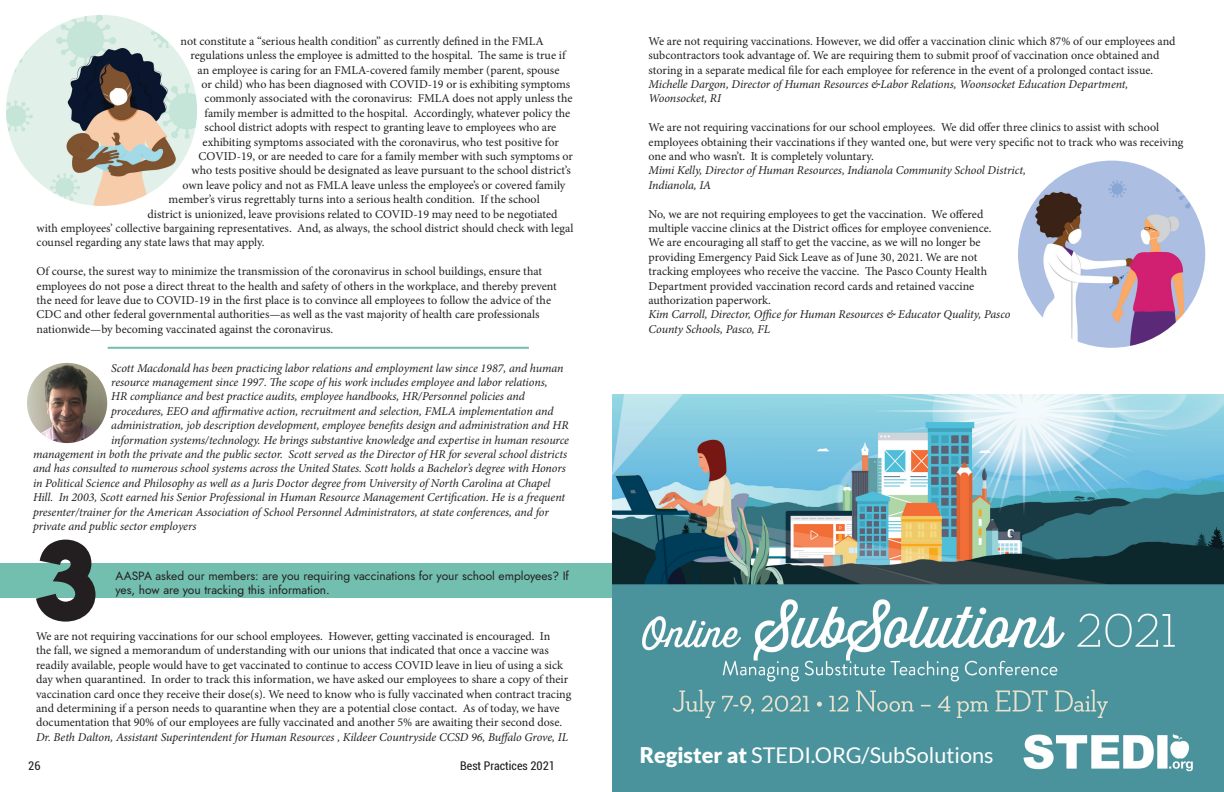
<style>
.page{position:relative;width:1224px;height:792px;background:#fff}
.page>*{position:absolute;margin:0;border:0;box-sizing:border-box;transform-origin:0 0}
.t1{font:21.7px "Lato";color:#fff}
.t2{font:12px/14.4px "Minion Pro";color:#231f20}
.t3{font:italic 12px/14.4px "Minion Pro";letter-spacing:-.01em;color:#231f20}
.t4{font:12px/14.4px "Jost";color:#231f20}
.t5{font:condensed 12px "Roboto";color:#231f20}
.s1{font-style:italic}
.s2{font-weight:900}
</style>
<div class="page">
<div style="left:0;top:563px;width:612px;height:35px;background:#72beaf"></div>
<svg style="left:36px;top:540px;width:59px;height:82px"></svg>
<img style="left:27px;top:363px;width:80px;height:80px;border-radius:40px">
<img style="left:6px;top:15px;width:191px;height:191px;border-radius:96px">
<img style="left:1018px;top:161px;width:187px;height:187px;border-radius:94px">
<img style="left:612px;top:395px;width:612px;height:397px">
<hr style="left:108px;top:347px;width:421px;height:2px;background:#72beaf">
<p class="t2" style="left:181px;top:34px;width:365px">not constitute a “serious health condition” as currently defined in the FMLA</p>
<p class="t2" style="left:191px;top:48px;width:377px">regulations unless the employee is admitted to the hospital. The same is true if</p>
<p class="t2" style="left:198px;top:63px;width:363px">an employee is caring for an FMLA-covered family member (parent, spouse</p>
<p class="t2" style="left:202px;top:77px;width:370px">or child) who has been diagnosed with COVID-19 or is exhibiting symptoms</p>
<p class="t2" style="left:205px;top:91px;width:369px">commonly associated with the coronavirus: FMLA does not apply unless the</p>
<p class="t2" style="left:205px;top:106px;width:367px">family member is admitted to the hospital. Accordingly, whatever policy the</p>
<p class="t2" style="left:205px;top:120px;width:353px">school district adopts with respect to granting leave to employees who are</p>
<p class="t2" style="left:203px;top:135px;width:358px">exhibiting symptoms associated with the coronavirus, who test positive for</p>
<p class="t2" style="left:199px;top:149px;width:376px">COVID-19, or are needed to care for a family member with such symptoms or</p>
<p class="t2" style="left:192px;top:163px;width:381px">who tests positive should be designated as leave pursuant to the school district’s</p>
<p class="t2" style="left:183px;top:178px;width:384px">own leave policy and not as FMLA leave unless the employee’s or covered family</p>
<p class="t2" style="left:169px;top:192px;width:373px">member’s virus regrettably turns into a serious health condition. If the school</p>
<p class="t2" style="left:148px;top:207px;width:411px">district is unionized, leave provisions related to COVID-19 may need to be negotiated</p>
<p class="t2" style="left:37px;top:221px;width:538px">with employees’ collective bargaining representatives. And, as always, the school district should check with legal</p>
<p class="t2" style="left:37px;top:235px;width:230px">counsel regarding any state laws that may apply.</p>
<p class="t2" style="left:37px;top:264px;width:522px">Of course, the surest way to minimize the transmission of the coronavirus in school buildings, ensure that employees do not pose a direct threat to the health and safety of others in the workplace, and thereby prevent the need for leave due to COVID-19 in the first place is to convince all employees to follow the advice of the CDC and other federal governmental authorities—as well as the vast majority of health care professionals nationwide—by becoming vaccinated against the coronavirus.</p>
<p class="t3" style="left:111px;top:361px;width:454px">Scott Macdonald has been practicing labor relations and employment law since 1987, and human</p>
<p class="t3" style="left:111px;top:375px;width:438px">resource management since 1997. The scope of his work includes employee and labor relations,</p>
<p class="t3" style="left:111px;top:389px;width:415px">HR compliance and best practice audits, employee handbooks, HR/Personnel policies and</p>
<p class="t3" style="left:111px;top:404px;width:444px">procedures, EEO and affirmative action, recruitment and selection, FMLA implementation and</p>
<p class="t3" style="left:111px;top:418px;width:459px">administration, job description development, employee benefits design and administration and HR</p>
<p class="t3" style="left:111px;top:433px;width:459px">information systems/technology. He brings substantive knowledge and expertise in human resource</p>
<p class="t3" style="left:33px;top:447px;width:536px">management in both the private and the public sector. Scott served as the Director of HR for several school districts</p>
<p class="t3" style="left:33px;top:461px;width:534px">and has consulted to numerous school systems across the United States. Scott holds a Bachelor’s degree with Honors</p>
<p class="t3" style="left:33px;top:476px;width:519px">in Political Science and Philosophy as well as a Juris Doctor degree from University of North Carolina at Chapel</p>
<p class="t3" style="left:33px;top:490px;width:534px">Hill. In 2003, Scott earned his Senior Professional in Human Resource Management Certification. He is a frequent</p>
<p class="t3" style="left:33px;top:505px;width:517px">presenter/trainer for the American Association of School Personnel Administrators, at state conferences, and for</p>
<p class="t3" style="left:33px;top:519px;width:165px">private and public sector employers</p>
<p class="t4" style="left:116px;top:569px;width:455px">AASPA asked our members: are you requiring vaccinations for your school employees? If yes, how are you tracking this information.</p>
<p class="t2" style="left:36px;top:629px;width:537px">We are not requiring vaccinations for our school employees. However, getting vaccinated is encouraged. In<br>the fall, we signed a memorandum of understanding with our unions that indicated that once a vaccine was readily available, people would have to get vaccinated to continue to access COVID leave in lieu of using a sick day when quarantined. In order to track this information, we have asked our employees to share a copy of their vaccination card once they receive their dose(s). We need to know who is fully vaccinated when contract tracing and determining if a person needs to quarantine when they are a potential close contact. As of today, we have documentation that 90% of our employees are fully vaccinated and another 5% are awaiting their second dose.<br><span class="s1">Dr. Beth Dalton, Assistant Superintendent for Human Resources , Kildeer Countryside CCSD 96, Buffalo Grove, IL</span></p>
<p class="t5" style="left:28px;top:757px;width:14px">26</p>
<p class="t5" style="left:460px;top:757px;width:96px">Best Practices 2021</p>
<p class="t2" style="left:649px;top:34px;width:529px">We are not requiring vaccinations. However, we did offer a vaccination clinic which 87% of our employees and subcontractors took advantage of. We are requiring them to submit proof of vaccination once obtained and storing in a separate medical file for each employee for reference in the event of a prolonged contact issue.</p>
<p class="t3" style="left:649px;top:77px;width:481px">Michelle Dargon, Director of Human Resources &amp;Labor Relations, Woonsocket Education Department,<br>Woonsocket, RI</p>
<p class="t2" style="left:649px;top:120px;width:536px">We are not requiring vaccinations for our school employees. We did offer three clinics to assist with school employees obtaining their vaccinations if they wanted one, but were very specific not to track who was receiving one and who wasn’t. It is completely voluntary.</p>
<p class="t3" style="left:649px;top:163px;width:379px">Mimi Kelly, Director of Human Resources, Indianola Community School District,<br>Indianola, IA</p>
<p class="t2" style="left:649px;top:207px;width:345px">No, we are not requiring employees to get the vaccination. We offered multiple vaccine clinics at the District offices for employee convenience.<br>We are encouraging all staff to get the vaccine, as we will no longer be providing Emergency Paid Sick Leave as of June 30, 2021. We are not tracking employees who receive the vaccine. The Pasco County Health Department provided vaccination record cards and retained vaccine authorization paperwork.</p>
<p class="t3" style="left:649px;top:307px;width:363px">Kim Carroll, Director, Office for Human Resources &amp; Educator Quality, Pasco<br>County Schools, Pasco, FL</p>
<p class="t1" style="left:640px;top:743px;width:355px"><span class="s2">Register at</span> STEDI.ORG/SubSolutions</p>
</div>
